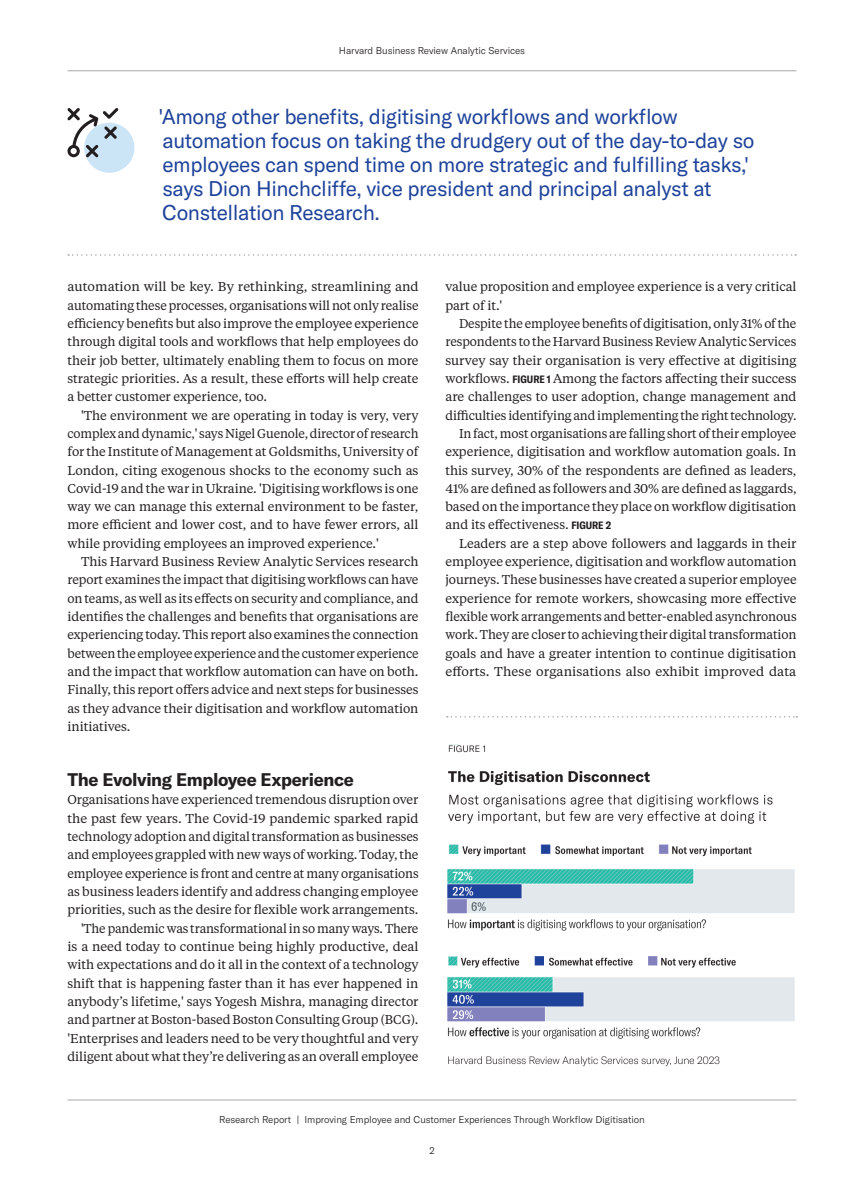
<style>
.page{position:relative;width:864px;height:1188px;background:#fff}
.page>*{position:absolute;margin:0;border:0;box-sizing:border-box;transform-origin:0 0}
.t1{font:21px/24px "GT America";letter-spacing:-.02em;color:#1f439b}
.t2{font:700 18px "GT America";letter-spacing:-.02em;color:#231f20}
.t3{font:12.75px/18.3px "Tiempos Text";letter-spacing:-.005em;color:#231f20;text-align:justify}
.t4{font:300 9.75px "GT America";letter-spacing:-.01em;color:#231f20}
.s1{font-family:"GT America";font-weight:700;font-stretch:condensed;font-size:10.5px}
</style>
<div class="page">
<div style="left:84px;top:123px;width:50px;height:50px;background:#cbe5f7;border-radius:50%"></div>
<svg style="left:68px;top:108px;width:50px;height:49px"></svg>
<svg style="left:68px;top:254px;width:728px;height:2px"></svg>
<svg style="left:447px;top:716px;width:350px;height:2px"></svg>
<img style="left:447px;top:744px;width:348px;height:322px">
<hr style="left:68px;top:1100px;width:728px;height:1px;background:#a8a9ad">
<hr style="left:68px;top:70px;width:728px;height:1px;background:#a8a9ad">
<p class="t4" style="left:339px;top:45px;width:188px">Harvard Business Review Analytic Services</p>
<p class="t1" style="left:158px;top:105px;width:598px">'Among other benefits, digitising workflows and workflow automation focus on taking the drudgery out of the day-to-day so employees can spend time on more strategic and fulfilling tasks,' says Dion Hinchcliffe, vice president and principal analyst at Constellation Research.</p>
<p class="t3" style="left:68px;top:277px;width:353px">automation will be key. By rethinking, streamlining and automating these processes, organisations will not only realise efficiency benefits but also improve the employee experience through digital tools and workflows that help employees do their job better, ultimately enabling them to focus on more strategic priorities. As a result, these efforts will help create a better customer experience, too.</p>
<p class="t3" style="left:68px;top:405px;width:353px;text-indent:14px">'The environment we are operating in today is very, very complex and dynamic,' says Nigel Guenole, director of research for the Institute of Management at Goldsmiths, University of London, citing exogenous shocks to the economy such as Covid-19 and the war in Ukraine. 'Digitising workflows is one way we can manage this external environment to be faster, more efficient and lower cost, and to have fewer errors, all while providing employees an improved experience.'</p>
<p class="t3" style="left:68px;top:552px;width:353px;text-indent:14px">This Harvard Business Review Analytic Services research report examines the impact that digitising workflows can have on teams, as well as its effects on security and compliance, and identifies the challenges and benefits that organisations are experiencing today. This report also examines the connection between the employee experience and the customer experience and the impact that workflow automation can have on both.<br>Finally, this report offers advice and next steps for businesses as they advance their digitisation and workflow automation initiatives.</p>
<h2 class="t2" style="left:68px;top:768px;width:288px">The Evolving Employee Experience</h2>
<p class="t3" style="left:68px;top:790px;width:353px;text-align:right">Organisations have experienced tremendous disruption over the past few years. The Covid-19 pandemic sparked rapid technology adoption and digital transformation as businesses and employees grappled with new ways of working. Today, the employee experience is front and centre at many organisations as business leaders identify and address changing employee priorities, such as the desire for flexible work arrangements. 'The pandemic was transformational in so many ways. There<br>is a need today to continue being highly productive, deal with expectations and do it all in the context of a technology shift that is happening faster than it has ever happened in anybody’s lifetime,' says Yogesh Mishra, managing director and partner at Boston-based Boston Consulting Group (BCG). 'Enterprises and leaders need to be very thoughtful and very diligent about what they’re delivering as an overall employee</p>
<p class="t3" style="left:446px;top:277px;width:353px">value proposition and employee experience is a very critical part of it.'</p>
<p class="t3" style="left:459px;top:314px;width:339px">Despite the employee benefits of digitisation, only 31% of the</p>
<p class="t3" style="left:446px;top:332px;width:352px">respondents to the Harvard Business Review Analytic Services</p>
<p class="t3" style="left:446px;top:350px;width:352px">survey say their organisation is very effective at digitising</p>
<p class="t3" style="left:446px;top:369px;width:353px">workflows. <span class="s1">FIGURE 1</span> Among the factors affecting their success</p>
<p class="t3" style="left:446px;top:387px;width:353px">are challenges to user adoption, change management and</p>
<p class="t3" style="left:446px;top:405px;width:353px">difficulties identifying and implementing the right technology.</p>
<p class="t3" style="left:459px;top:424px;width:339px">In fact, most organisations are falling short of their employee</p>
<p class="t3" style="left:446px;top:442px;width:353px">experience, digitisation and workflow automation goals. In</p>
<p class="t3" style="left:446px;top:460px;width:353px">this survey, 30% of the respondents are defined as leaders,</p>
<p class="t3" style="left:446px;top:479px;width:353px">41% are defined as followers and 30% are defined as laggards,</p>
<p class="t3" style="left:446px;top:497px;width:353px">based on the importance they place on workflow digitisation</p>
<p class="t3" style="left:446px;top:515px;width:167px">and its effectiveness. <span class="s1">FIGURE 2</span></p>
<p class="t3" style="left:459px;top:534px;width:339px">Leaders are a step above followers and laggards in their</p>
<p class="t3" style="left:446px;top:552px;width:353px">employee experience, digitisation and workflow automation</p>
<p class="t3" style="left:446px;top:570px;width:353px">journeys. These businesses have created a superior employee</p>
<p class="t3" style="left:446px;top:589px;width:353px">experience for remote workers, showcasing more effective</p>
<p class="t3" style="left:446px;top:607px;width:353px">flexible work arrangements and better-enabled asynchronous</p>
<p class="t3" style="left:446px;top:625px;width:353px">work. They are closer to achieving their digital transformation</p>
<p class="t3" style="left:446px;top:644px;width:352px">goals and have a greater intention to continue digitisation</p>
<p class="t3" style="left:446px;top:662px;width:352px">efforts. These organisations also exhibit improved data</p>
<p class="t4" style="left:219px;top:1114px;width:427px">Research Report | Improving Employee and Customer Experiences Through Workflow Digitisation</p>
<p class="t4" style="left:429px;top:1145px;width:7px">2</p>
</div>
